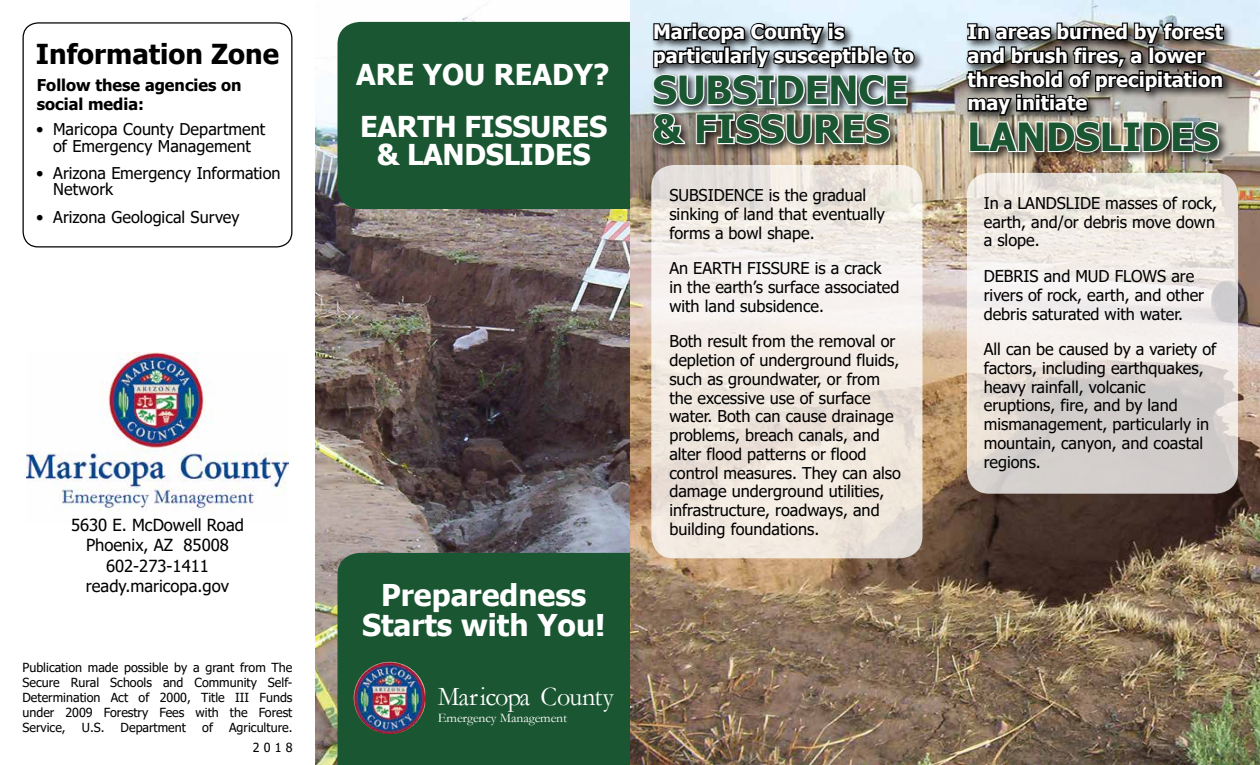
<style>
.page{position:relative;width:1260px;height:765px;background:#fff}
.page>*{position:absolute;margin:0;border:0;box-sizing:border-box;transform-origin:0 0}
.t1{font:700 38.75px/38.8px "Tahoma";color:#1a5632}
.t2{font:700 30px/30px "Tahoma";color:#fff;text-align:center}
.t3{font:700 28.75px/27.5px "Tahoma";letter-spacing:-.01em;color:#fff;text-align:center}
.t4{font:700 27.5px "Tahoma";color:#000}
.t5{font:27.25px "Garamond";letter-spacing:-.025em;color:#fff;scale:.96 1}
.t6{font:700 20px/23.8px "Tahoma";color:#fff}
.t7{font:16.62px/20.2px "Tahoma";color:#000;text-align:center}
.t8{font:16.25px/18.8px "Tahoma";color:#000}
.t9{font:700 16.25px/19.5px "Tahoma";color:#000}
.t10{font:13.12px "Garamond";letter-spacing:-.01em;color:#fff;scale:1.04 1}
.t11{font:12.5px/15px "Tahoma";color:#000;text-align:justify}
</style>
<div class="page">
<img style="left:315px;top:16px;width:315px;height:749px">
<div style="left:338px;top:553px;width:292px;height:212px;background:#1a5632"></div>
<div style="left:23px;top:22px;width:269px;height:225px;border:1px solid #000;border-radius:15px"></div>
<div style="left:338px;top:22px;width:314px;height:187px;background:#1a5632;border-radius:22px"></div>
<img style="left:630px;top:0;width:630px;height:765px">
<svg style="left:651px;top:165px;width:271px;height:393px;fill:#f3ebe2"></svg>
<img style="left:354px;top:662px;width:72px;height:72px">
<div style="left:650px;top:21px;width:275px;height:58px;background:#000;opacity:.75"></div>
<div style="left:650px;top:72px;width:268px;height:83px;background:#000;opacity:.75"></div>
<svg style="left:651px;top:17px;width:265px;height:129px;background:#919596"></svg>
<div style="left:964px;top:21px;width:270px;height:105px;background:#000;opacity:.75"></div>
<div style="left:966px;top:118px;width:263px;height:45px;background:#000;opacity:.75"></div>
<img style="left:965px;top:21px;width:260px;height:133px">
<svg style="left:967px;top:173px;width:271px;height:321px;background:#e5e0dc"></svg>
<img style="left:26px;top:352px;width:263px;height:159px">
<h3 class="t4" style="left:36px;top:35px;width:245px">Information Zone</h3>
<p class="t9" style="left:37px;top:76px;width:206px">Follow these agencies on social media:</p>
<p class="t8" style="left:36px;top:122px;width:231px;line-height:16.2px;text-align:center">• Maricopa County Department of Emergency Management</p>
<p class="t8" style="left:53px;top:166px;width:229px;line-height:16.2px;text-indent:-17px">• Arizona Emergency Information<br>Network</p>
<p class="t8" style="left:36px;top:208px;width:205px">• Arizona Geological Survey</p>
<p class="t7" style="left:71px;top:516px;width:174px">5630 E. McDowell Road<br>Phoenix, AZ 85008<br>602-273-1411 ready.maricopa.gov</p>
<p class="t11" style="left:22px;top:661px;width:272px">Publication made possible by a grant from The Secure Rural Schools and Community Self-Determination Act of 2000, Title III Funds under 2009 Forestry Fees with the Forest Service,</p>
<p class="t11" style="left:82px;top:721px;width:24px">U.S.</p>
<p class="t11" style="left:121px;top:721px;width:67px">Department</p>
<p class="t11" style="left:202px;top:721px;width:12px">of</p>
<p class="t11" style="left:229px;top:721px;width:65px">Agriculture.</p>
<p class="t11" style="left:253px;top:740px;width:41px">2018</p>
<h3 class="t3" style="left:356px;top:62px;width:255px">ARE YOU READY?</h3>
<h3 class="t3" style="left:360px;top:114px;width:249px">EARTH FISSURES &amp; LANDSLIDES</h3>
<h2 class="t2" style="left:362px;top:581px;width:245px">Preparedness<br>Starts with You!</h2>
<h3 class="t5" style="left:438px;top:678px;width:185px">Maricopa County</h3>
<p class="t10" style="left:438px;top:709px;width:126px">Emergency Management</p>
<p class="t6" style="left:653px;top:21px;width:262px">Maricopa County is particularly susceptible to</p>
<h1 class="t1" style="left:652px;top:72px;width:257px">SUBSIDENCE &amp; FISSURES</h1>
<p class="t8" style="left:669px;top:187px;width:217px">SUBSIDENCE is the gradual sinking of land that eventually forms a bowl shape.</p>
<p class="t8" style="left:669px;top:260px;width:231px">An EARTH FISSURE is a crack<br>in the earth’s surface associated with land subsidence.</p>
<p class="t8" style="left:669px;top:333px;width:233px">Both result from the removal or depletion of underground fluids, such as groundwater, or from the excessive use of surface water. Both can cause drainage problems, breach canals, and alter flood patterns or flood control measures. They can also damage underground utilities, infrastructure, roadways, and building foundations.</p>
<p class="t6" style="left:968px;top:21px;width:257px">In areas burned by forest and brush fires, a lower threshold of precipitation may initiate</p>
<h1 class="t1" style="left:967px;top:119px;width:253px">LANDSLIDES</h1>
<p class="t8" style="left:984px;top:195px;width:235px">In a LANDSLIDE masses of rock, earth, and/or debris move down a slope.</p>
<p class="t8" style="left:984px;top:268px;width:222px">DEBRIS and MUD FLOWS are rivers of rock, earth, and other debris saturated with water.</p>
<p class="t8" style="left:984px;top:341px;width:234px">All can be caused by a variety of factors, including earthquakes, heavy rainfall, volcanic eruptions, fire, and by land mismanagement, particularly in mountain, canyon, and coastal regions.</p>
</div>
